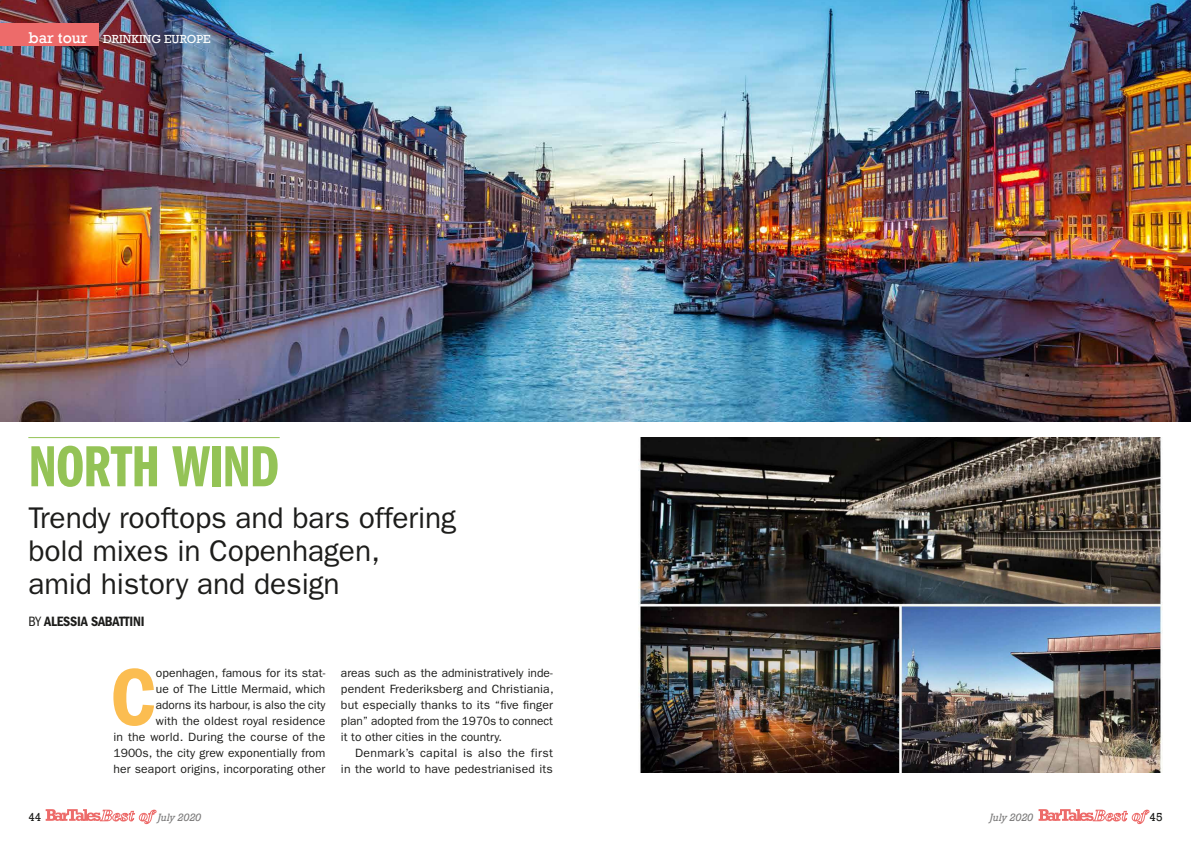
<style>
.page{position:relative;width:1191px;height:842px;background:#fff}
.page>*{position:absolute;margin:0;border:0;box-sizing:border-box;transform-origin:0 0}
.t1{font:84px "ITC Franklin Gothic Std Dm Cd";color:#fbbd51}
.t2{font:60px "ITC Franklin Gothic Std Dm Cp";letter-spacing:-.02em;color:#94c356}
.t3{font:30px/33px "ITC Franklin Gothic Std";letter-spacing:-.005em;color:#1d1d1b}
.t4{font:14px "ITC Franklin Gothic Std Dm Cd";letter-spacing:-.015em;color:#1d1d1b}
.t5{font:12px/16px "ITC Franklin Gothic Std";letter-spacing:.005em;color:#1d1d1b;text-align:right}
.t6{font:12px "Rockwell";color:#fff}
.t7{font:12px "Rockwell";color:#1d1d1b}
.t8{font:italic 10px "Rockwell";color:#7c7b7b}
.s1{font-size:16px}
.s2{font-family:"ITC Franklin Gothic Std";font-stretch:condensed}
</style>
<div class="page">
<svg style="left:46px;top:809px;width:110px;height:15px"></svg>
<svg style="left:1038px;top:809px;width:111px;height:15px"></svg>
<hr style="left:28px;top:437px;width:252px;height:1px;background:#94c356">
<img style="left:638px;top:437px;width:524px;height:335px">
<img style="left:0;top:0;width:1191px;height:421px">
<div style="left:0;top:23px;width:98px;height:22px;background:#ed6b6a"></div>
<p class="t6" style="left:28px;top:32px;width:184px"><span class="s1">bar tour</span> DRINKING EUROPE</p>
<h2 class="t2" style="left:28px;top:433px;width:252px">NORTH WIND</h2>
<h3 class="t3" style="left:28px;top:501px;width:429px">Trendy rooftops and bars offering bold mixes in Copenhagen,<br>amid history and design</h3>
<p class="t4" style="left:28px;top:613px;width:118px"><span class="s2">BY</span> ALESSIA SABATTINI</p>
<h1 class="t1" style="left:110px;top:649px;width:47px">C</h1>
<p class="t5" style="left:113px;top:665px;width:213px">openhagen, famous for its stat-<br>ue of The Little Mermaid, which<br>adorns its harbour, is also the city<br>with the oldest royal residence<br>in the world. During the course of the 1900s, the city grew exponentially from her seaport origins, incorporating other</p>
<p class="t5" style="left:341px;top:665px;width:214px;text-align:justify">areas such as the administratively inde&shy;pendent Frederiksberg and Christiania, but especially thanks to its “five finger plan” adopted from the 1970s to connect it to other cities in the country.</p>
<p class="t5" style="left:341px;top:745px;width:213px">Denmark’s capital is also the first<br>in the world to have pedestrianised its</p>
<p class="t7" style="left:28px;top:810px;width:15px">44</p>
<p class="t8" style="left:158px;top:811px;width:45px">July 2020</p>
<p class="t8" style="left:990px;top:811px;width:45px">July 2020</p>
<p class="t7" style="left:1149px;top:810px;width:15px">45</p>
</div>
